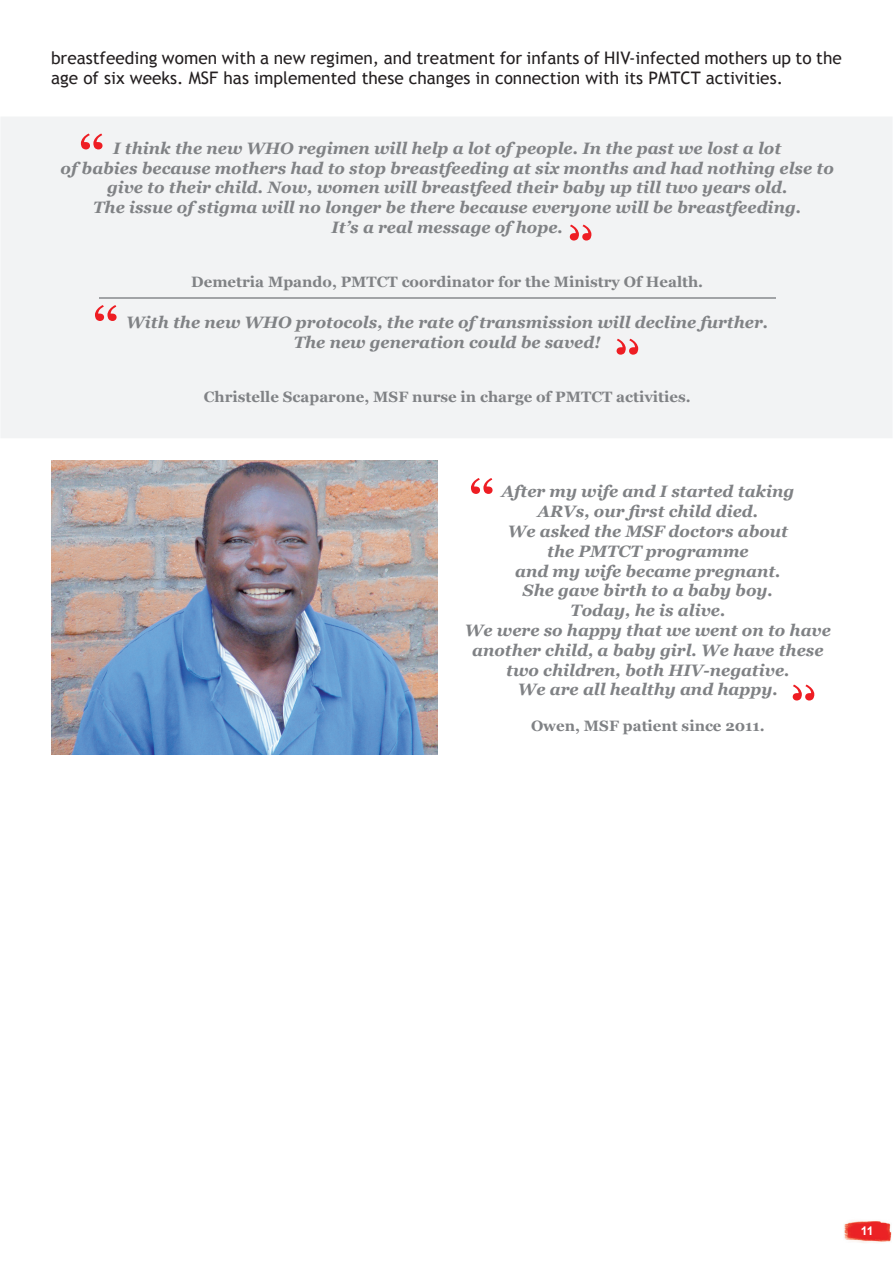
<style>
.page{position:relative;width:893px;height:1263px;background:#fff}
.page>*{position:absolute;margin:0;border:0;box-sizing:border-box;transform-origin:0 0}
.t1{font:17.25px/20.7px "Trebuchet MS";color:#231f20}
.t2{font:italic 700 16.5px/19.8px "Georgia";color:#808285;text-align:center}
.t3{font:700 15px "Georgia";color:#808285}
.t4{font:700 12px "Arial";color:#fff}
</style>
<div class="page">
<img style="left:844px;top:1220px;width:47px;height:23px">
<div style="left:1px;top:117px;width:891px;height:321px;background:#f2f3f4"></div>
<svg style="left:81px;top:134px;width:22px;height:15px"></svg>
<svg style="left:570px;top:225px;width:21px;height:16px"></svg>
<svg style="left:95px;top:305px;width:22px;height:16px"></svg>
<svg style="left:617px;top:339px;width:21px;height:16px"></svg>
<svg style="left:471px;top:478px;width:22px;height:16px"></svg>
<svg style="left:793px;top:684px;width:21px;height:16px"></svg>
<img style="left:51px;top:461px;width:387px;height:293px">
<hr style="left:100px;top:297px;width:676px;height:2px;background:#a1a3a6">
<p class="t1" style="left:51px;top:48px;width:792px">breastfeeding women with a new regimen, and treatment for infants of HIV-infected mothers up to the age of six weeks. MSF has implemented these changes in connection with its PMTCT activities.</p>
<p class="t2" style="left:61px;top:138px;width:775px">I think the new WHO regimen will help a lot of people. In the past we lost a lot<br>of babies because mothers had to stop breastfeeding at six months and had nothing else to give to their child. Now, women will breastfeed their baby up till two years old.<br>The issue of stigma will no longer be there because everyone will be breastfeeding.<br>It’s a real message of hope.</p>
<p class="t3" style="left:191px;top:273px;width:513px">Demetria Mpando, PMTCT coordinator for the Ministry Of Health.</p>
<p class="t2" style="left:126px;top:312px;width:644px">With the new WHO protocols, the rate of transmission will decline further.<br>The new generation could be saved!</p>
<p class="t3" style="left:204px;top:388px;width:488px">Christelle Scaparone, MSF nurse in charge of PMTCT activities.</p>
<p class="t2" style="left:465px;top:482px;width:367px">After my wife and I started taking<br>ARVs, our first child died.<br>We asked the MSF doctors about<br>the PMTCT programme<br>and my wife became pregnant.<br>She gave birth to a baby boy.<br>Today, he is alive.<br>We were so happy that we went on to have another child, a baby girl. We have these two children, both HIV-negative.<br>We are all healthy and happy.</p>
<p class="t3" style="left:531px;top:718px;width:235px">Owen, MSF patient since 2011.</p>
<p class="t4" style="left:861px;top:1223px;width:14px">11</p>
</div>
